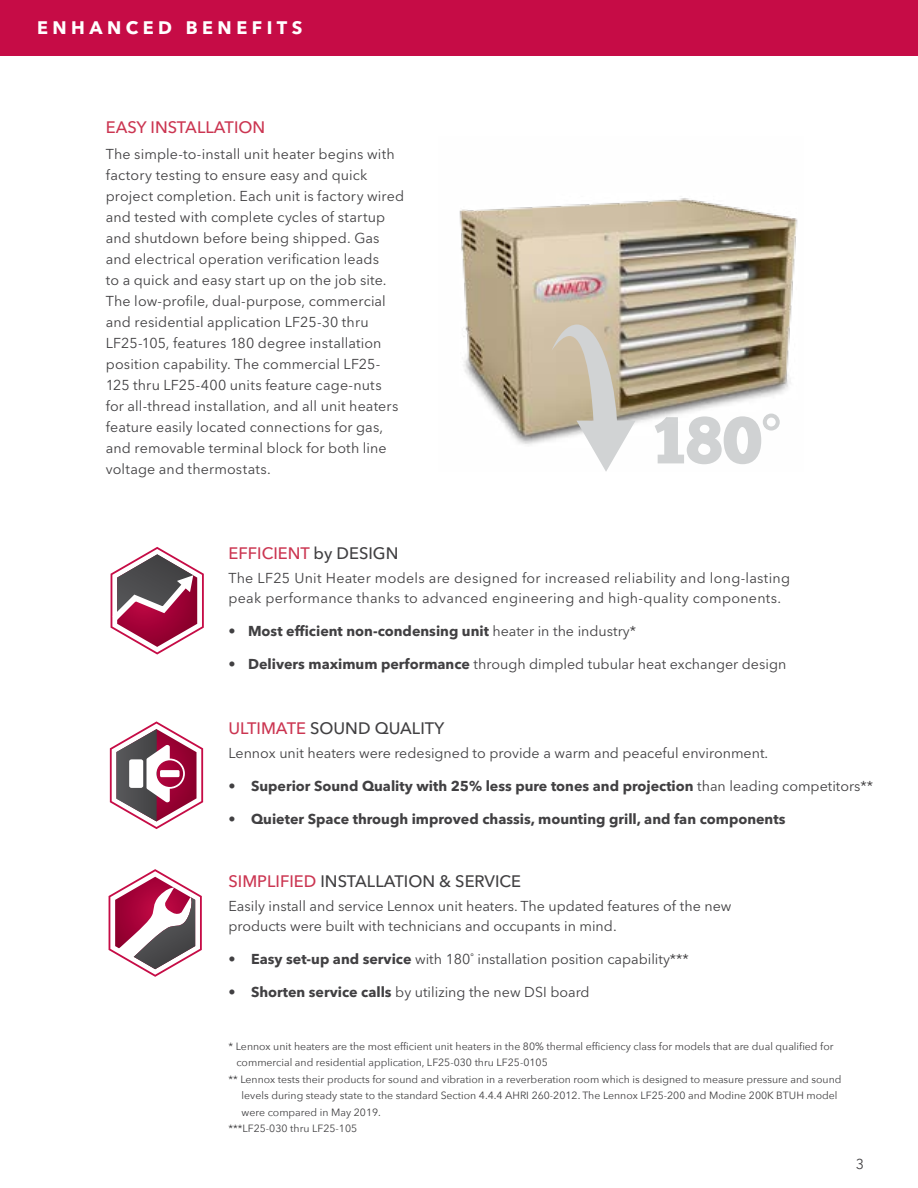
<style>
.page{position:relative;width:918px;height:1188px;background:#fff}
.page>*{position:absolute;margin:0;border:0;box-sizing:border-box;transform-origin:0 0}
.t1{font:700 18px "Avenir Next LT Pro";letter-spacing:.25em;color:#fff}
.t2{font:500 16.5px "Avenir Next LT Pro";color:#414042}
.t3{font:500 16.5px "Avenir Next LT Pro";color:#cb3551}
.t4{font:14.25px/21px "Avenir Next LT Pro";letter-spacing:.005em;color:#414042}
.t5{font:700 14.25px "Avenir Next LT Pro";color:#414042}
.t6{font:10.5px "Avenir Next";color:#414042}
.s1{color:#414042}
.s2{font-weight:400}
.s3{font-weight:700}
.s4{color:#cb3551}
</style>
<div class="page">
<div style="left:0;top:0;width:918px;height:55px;background:#c60c46"></div>
<svg style="left:109px;top:869px;width:93px;height:108px"></svg>
<svg style="left:110px;top:547px;width:94px;height:108px"></svg>
<svg style="left:110px;top:721px;width:93px;height:108px"></svg>
<div style="left:160px;top:770px;width:20px;height:7px;background:#fff"></div>
<img style="left:459px;top:198px;width:339px;height:267px">
<svg style="left:552px;top:325px;width:84px;height:146px"></svg>
<p class="t1" style="left:37px;top:17px;width:267px">ENHANCED BENEFITS</p>
<p class="t3" style="left:106px;top:118px;width:161px">EASY INSTALLATION</p>
<p class="t4" style="left:106px;top:143px;width:300px">The simple-to-install unit heater begins with factory testing to ensure easy and quick project completion. Each unit is factory wired and tested with complete cycles of startup and shutdown before being shipped. Gas and electrical operation verification leads<br>to a quick and easy start up on the job site.<br>The low-profile, dual-purpose, commercial and residential application LF25-30 thru LF25-105, features 180 degree installation position capability. The commercial LF25- 125 thru LF25-400 units feature cage-nuts<br>for all-thread installation, and all unit heaters feature easily located connections for gas, and removable terminal block for both line voltage and thermostats.</p>
<p class="t3" style="left:229px;top:544px;width:171px">EFFICIENT <span class="s1">by DESIGN</span></p>
<p class="t4" style="left:229px;top:569px;width:563px;line-height:19.5px">The LF25 Unit Heater models are designed for increased reliability and long-lasting peak performance thanks to advanced engineering and high-quality components.</p>
<p class="t5" style="left:229px;top:622px;width:409px">• Most efficient non-condensing unit <span class="s2">heater in the industry*</span></p>
<p class="t4" style="left:229px;top:653px;width:559px"><span class="s3">• Delivers maximum performance</span> through dimpled tubular heat exchanger design</p>
<p class="t2" style="left:229px;top:718px;width:217px"><span class="s4">ULTIMATE</span> SOUND QUALITY</p>
<p class="t4" style="left:229px;top:743px;width:541px">Lennox unit heaters were redesigned to provide a warm and peaceful environment.</p>
<p class="t5" style="left:229px;top:777px;width:646px">• Superior Sound Quality with 25% less pure tones and projection <span class="s2">than leading competitors**</span></p>
<p class="t5" style="left:229px;top:810px;width:558px">• Quieter Space through improved chassis, mounting grill, and fan components</p>
<p class="t2" style="left:229px;top:872px;width:294px"><span class="s4">SIMPLIFIED</span> INSTALLATION &amp; SERVICE</p>
<p class="t4" style="left:229px;top:897px;width:504px;line-height:19.5px">Easily install and service Lennox unit heaters. The updated features of the new products were built with technicians and occupants in mind.</p>
<p class="t4" style="left:229px;top:948px;width:462px"><span class="s3">• Easy set-up and service</span> with 180˚ installation position capability***</p>
<p class="t4" style="left:229px;top:981px;width:363px"><span class="s3">• Shorten service calls</span> by utilizing the new DSI board</p>
<p class="t6" style="left:229px;top:1037px;width:607px">* Lennox unit heaters are the most efficient unit heaters in the 80% thermal efficiency class for models that are dual qualified for</p>
<p class="t6" style="left:236px;top:1054px;width:313px">commercial and residential application, LF25-030 thru LF25-0105</p>
<p class="t6" style="left:229px;top:1070px;width:614px">** Lennox tests their products for sound and vibration in a reverberation room which is designed to measure pressure and sound</p>
<p class="t6" style="left:242px;top:1087px;width:597px">levels during steady state to the standard Section 4.4.4 AHRI 260-2012. The Lennox LF25-200 and Modine 200K BTUH model</p>
<p class="t6" style="left:242px;top:1103px;width:141px">were compared in May 2019.</p>
<p class="t6" style="left:229px;top:1120px;width:130px">***LF25-030 thru LF25-105</p>
<p class="t4" style="left:856px;top:1153px;width:10px">3</p>
</div>
